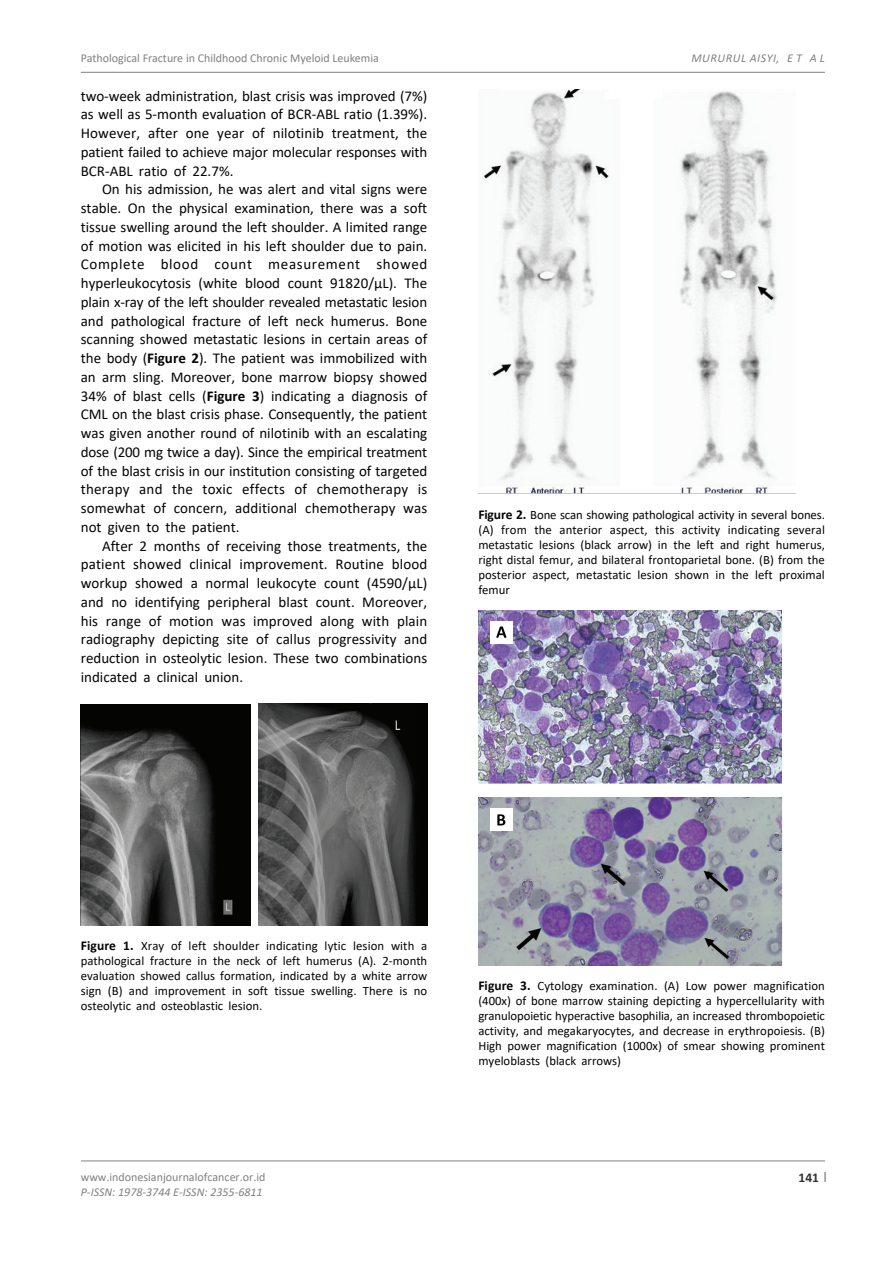
<style>
.page{position:relative;width:893px;height:1263px;background:#fff}
.page>*{position:absolute;margin:0;border:0;box-sizing:border-box;transform-origin:0 0}
.t1{font:15px/18.8px "Calibri";color:#040503;text-align:justify}
.t2{font:700 13.5px "Calibri";color:#313232}
.t3{font:12.75px/15px "Calibri";color:#040503;text-align:justify}
.t4{font:12px "Calibri";color:#808180}
.t5{font:italic 12px "Calibri";color:#808180}
.t6{font:italic 12px "Calibri";letter-spacing:.05em;color:#808180}
.s1{font-weight:700}
.s2{font-weight:700;font-size:13.5px}
.s3{font-weight:300;font-size:11.4px}
</style>
<div class="page">
<hr style="left:81px;top:72px;width:744px;height:1px;background:#808180">
<hr style="left:81px;top:1161px;width:744px;height:1px;background:#808180">
<img style="left:81px;top:704px;width:169px;height:221px">
<img style="left:258px;top:704px;width:170px;height:221px">
<img style="left:478px;top:89px;width:317px;height:405px">
<img style="left:478px;top:611px;width:303px;height:173px">
<div style="left:490px;top:621px;width:23px;height:23px;background:#fff"></div>
<svg style="left:496px;top:626px;width:10px;height:12px"></svg>
<img style="left:478px;top:797px;width:304px;height:168px">
<div style="left:490px;top:808px;width:23px;height:23px;background:#fff"></div>
<svg style="left:497px;top:814px;width:8px;height:11px"></svg>
<p class="t4" style="left:81px;top:50px;width:300px">Pathological Fracture in Childhood Chronic Myeloid Leukemia</p>
<p class="t6" style="left:691px;top:50px;width:134px">MURURUL AISYI, E T A L</p>
<p class="t1" style="left:81px;top:86px;width:348px">two-week administration, blast crisis was improved (7%) as well as 5-month evaluation of BCR-ABL ratio (1.39%).<br>However, after one year of nilotinib treatment, the patient failed to achieve major molecular responses with BCR-ABL ratio of 22.7%.</p>
<p class="t1" style="left:81px;top:180px;width:348px;text-indent:21px">On his admission, he was alert and vital signs were stable. On the physical examination, there was a soft tissue swelling around the left shoulder. A limited range of motion was elicited in his left shoulder due to pain.<br>Complete blood count measurement showed hyperleukocytosis (white blood count 91820/µL). The plain x-ray of the left shoulder revealed metastatic lesion and pathological fracture of left neck humerus. Bone scanning showed metastatic lesions in certain areas of the body (<span class="s1">Figure 2</span>). The patient was immobilized with an arm sling. Moreover, bone marrow biopsy showed 34% of blast cells (<span class="s1">Figure 3</span>) indicating a diagnosis of CML on the blast crisis phase. Consequently, the patient was given another round of nilotinib with an escalating dose (200 mg twice a day). Since the empirical treatment of the blast crisis in our institution consisting of targeted therapy and the toxic effects of chemotherapy is somewhat of concern, additional chemotherapy was not given to the patient.</p>
<p class="t1" style="left:81px;top:536px;width:348px;text-indent:21px">After 2 months of receiving those treatments, the patient showed clinical improvement. Routine blood workup showed a normal leukocyte count (4590/µL) and no identifying peripheral blast count. Moreover, his range of motion was improved along with plain radiography depicting site of callus progressivity and reduction in osteolytic lesion. These two combinations indicated a clinical union.</p>
<p class="t3" style="left:478px;top:507px;width:348px"><span class="s2">Figure 2.</span> Bone scan showing pathological activity in several bones. (A) from the anterior aspect, this activity indicating several metastatic lesions (black arrow) in the left and right humerus, right distal femur, and bilateral frontoparietal bone. (B) from the posterior aspect, metastatic lesion shown in the left proximal femur</p>
<p class="t3" style="left:81px;top:938px;width:348px"><span class="s2">Figure 1.</span> Xray of left shoulder indicating lytic lesion with a pathological fracture in the neck of left humerus (A). 2-month evaluation showed callus formation, indicated by a white arrow sign (B) and improvement in soft tissue swelling. There is no osteolytic and osteoblastic lesion.</p>
<p class="t4" style="left:81px;top:1168px;width:186px">www.indonesianjournalofcancer.or.id</p>
<p class="t5" style="left:81px;top:1183px;width:183px">P-ISSN: 1978-3744 E-ISSN: 2355-6811</p>
<p class="t3" style="left:478px;top:978px;width:348px"><span class="s2">Figure 3.</span> Cytology examination. (A) Low power magnification (400x) of bone marrow staining depicting a hypercellularity with granulopoietic hyperactive basophilia, an increased thrombopoietic activity, and megakaryocytes, and decrease in erythropoiesis. (B)<br>High power magnification (1000x) of smear showing prominent myeloblasts (black arrows)</p>
<p class="t2" style="left:798px;top:1168px;width:31px">141 <span class="s3">|</span></p>
</div>
